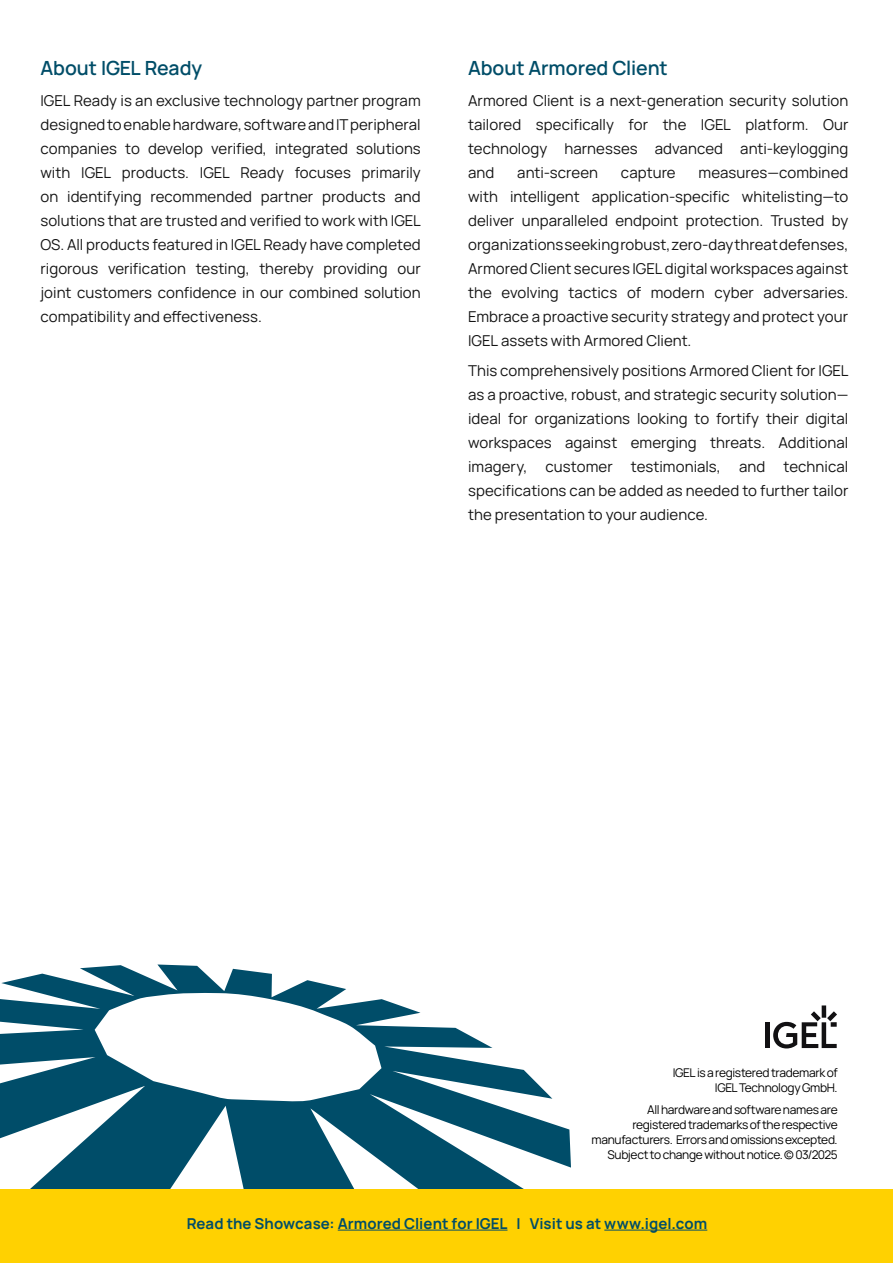
<style>
.page{position:relative;width:893px;height:1263px;background:#fff}
.page>*{position:absolute;margin:0;border:0;box-sizing:border-box;transform-origin:0 0}
.t1{font:600 19.5px "Manrope";letter-spacing:-.005em;color:#004d68}
.t2{font:15px/24px "Manrope";letter-spacing:.005em;color:#141414;text-align:justify}
.t3{font:700 15px "Manrope";letter-spacing:.005em;color:#004d68}
.t4{font:12px/15px "Manrope";letter-spacing:-.03em;color:#000;text-align:right}
</style>
<div class="page">
<svg style="left:0;top:964px;width:571px;height:225px"></svg>
<div style="left:0;top:1189px;width:893px;height:74px;background:#ffd101"></div>
<svg style="left:822px;top:1005px;width:4px;height:6px"></svg>
<div style="left:765px;top:1022px;width:5px;height:26px;background:#121113"></div>
<svg style="left:773px;top:1011px;width:64px;height:37px"></svg>
<hr style="left:338px;top:1230px;width:169px;height:1px;background:#004d68">
<hr style="left:604px;top:1230px;width:103px;height:1px;background:#004d68">
<h1 class="t1" style="left:40px;top:54px;width:163px">About IGEL Ready</h1>
<p class="t2" style="left:40px;top:88px;width:382px">IGEL Ready is an exclusive technology partner program designed to enable hardware, software and IT peripheral companies to develop verified, integrated solutions with IGEL products. IGEL Ready focuses primarily on identifying recommended partner products and solutions that are trusted and verified to work with IGEL OS. All products featured in IGEL Ready have completed rigorous verification testing, thereby providing our joint customers confidence in our combined solution compatibility and effectiveness.</p>
<h1 class="t1" style="left:468px;top:54px;width:201px">About Armored Client</h1>
<p class="t2" style="left:468px;top:88px;width:382px">Armored Client is a next-generation security solution tailored specifically for the IGEL platform. Our technology harnesses advanced anti-keylogging and</p>
<p class="t2" style="left:468px;top:160px;width:382px;text-indent:230px">measures—combined with intelligent application-specific whitelisting—to deliver unparalleled endpoint protection. Trusted by organizations seeking robust, zero-day threat defenses, Armored Client secures IGEL digital workspaces against the evolving tactics of modern cyber adversaries.<br>Embrace a proactive security strategy and protect your IGEL assets with Armored Client.</p>
<p class="t2" style="left:468px;top:359px;width:382px">This comprehensively positions Armored Client for IGEL as a proactive, robust, and strategic security solution— ideal for organizations looking to fortify their digital workspaces against emerging threats. Additional imagery, customer testimonials, and technical specifications can be added as needed to further tailor the presentation to your audience.</p>
<p class="t2" style="left:517px;top:160px;width:82px">anti-screen</p>
<p class="t2" style="left:621px;top:160px;width:56px">capture</p>
<p class="t4" style="left:673px;top:1065px;width:166px">IGEL is a registered trademark of<br>IGEL Technology GmbH.</p>
<p class="t4" style="left:592px;top:1101px;width:248px">All hardware and software names are registered trademarks of the respective manufacturers. Errors and omissions excepted.<br>Subject to change without notice. © 03/2025</p>
<p class="t3" style="left:187px;top:1213px;width:522px">Read the Showcase: Armored Client for IGEL I Visit us at www.igel.com</p>
</div>
